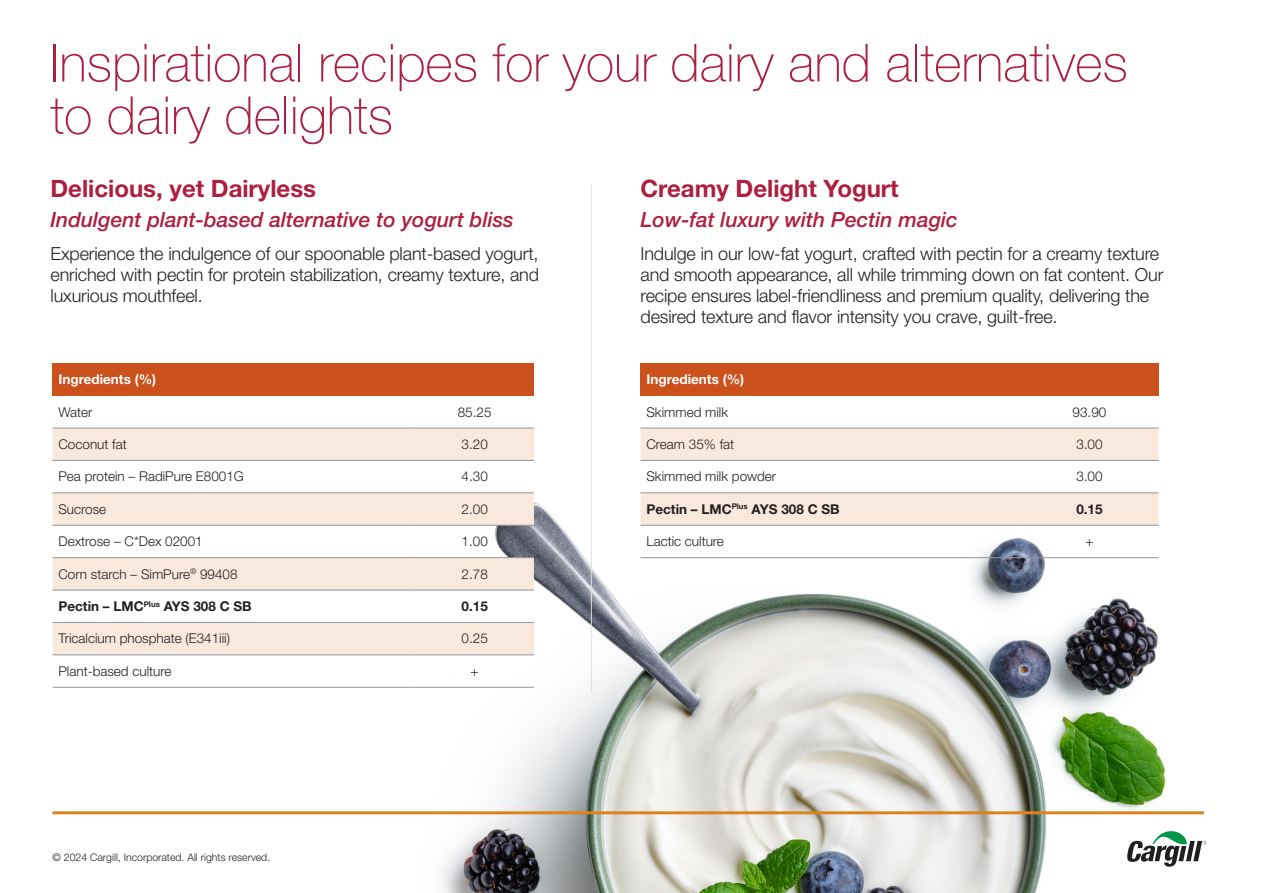
<style>
.page{position:relative;width:1263px;height:893px;background:#fff}
.page>*{position:absolute;margin:0;border:0;box-sizing:border-box;transform-origin:0 0}
.t1{font:100 52.5px/52.5px "Helvetica Neue LT Std";color:#ad1f40}
.t2{font:700 24px "Helvetica Neue LT Std";color:#ad1f40}
.t3{font:italic 500 21px "Helvetica Neue LT Std";color:#ad1f40}
.t4{font:300 18px/21px "Helvetica Neue LT Std";letter-spacing:-.01em;color:#231f20;text-align:justify}
.t5{font:300 13.5px "Helvetica Neue LT Std";color:#231f20}
.t6{font:700 13.5px "Helvetica Neue LT Std";color:#231f20}
.t7{font:700 13.5px "Helvetica Neue LT Std";color:#fff}
.t8{font:300 10.5px "Helvetica Neue LT Std";color:#231f20}
</style>
<div class="page">
<img style="left:401px;top:492px;width:806px;height:401px">
<div style="left:53px;top:363px;width:481px;height:33px;background:#cb511c"></div>
<div style="left:53px;top:429px;width:481px;height:31px;background:#f9e9dc"></div>
<svg style="left:53px;top:494px;width:481px;height:161px;fill:#f9e9dc"></svg>
<hr style="left:53px;top:428px;width:362px;height:1px;background:#8f959d">
<hr style="left:415px;top:428px;width:119px;height:1px;background:#8f959d">
<hr style="left:53px;top:460px;width:362px;height:1px;background:#8f959d">
<hr style="left:415px;top:460px;width:119px;height:1px;background:#8f959d">
<hr style="left:53px;top:493px;width:362px;height:1px;background:#8f959d">
<hr style="left:415px;top:493px;width:119px;height:1px;background:#8f959d">
<hr style="left:53px;top:525px;width:362px;height:1px;background:#8f959d">
<hr style="left:415px;top:525px;width:119px;height:1px;background:#8f959d">
<hr style="left:53px;top:557px;width:362px;height:1px;background:#8f959d">
<hr style="left:415px;top:557px;width:119px;height:1px;background:#8f959d">
<hr style="left:53px;top:590px;width:362px;height:1px;background:#8f959d">
<hr style="left:415px;top:590px;width:119px;height:1px;background:#8f959d">
<hr style="left:53px;top:622px;width:362px;height:1px;background:#8f959d">
<hr style="left:415px;top:622px;width:119px;height:1px;background:#8f959d">
<hr style="left:53px;top:655px;width:362px;height:1px;background:#8f959d">
<hr style="left:415px;top:655px;width:119px;height:1px;background:#8f959d">
<hr style="left:53px;top:687px;width:362px;height:1px;background:#8f959d">
<hr style="left:415px;top:687px;width:119px;height:1px;background:#8f959d">
<div style="left:640px;top:363px;width:519px;height:33px;background:#cb511c"></div>
<div style="left:640px;top:429px;width:519px;height:31px;background:#f9e9dc"></div>
<div style="left:640px;top:494px;width:519px;height:31px;background:#f9e9dc"></div>
<hr style="left:640px;top:428px;width:380px;height:1px;background:#8f959d">
<hr style="left:1020px;top:428px;width:139px;height:1px;background:#8f959d">
<hr style="left:640px;top:460px;width:380px;height:1px;background:#8f959d">
<hr style="left:1020px;top:460px;width:139px;height:1px;background:#8f959d">
<hr style="left:640px;top:493px;width:380px;height:1px;background:#8f959d">
<hr style="left:1020px;top:493px;width:139px;height:1px;background:#8f959d">
<hr style="left:640px;top:525px;width:380px;height:1px;background:#8f959d">
<hr style="left:1020px;top:525px;width:139px;height:1px;background:#8f959d">
<hr style="left:640px;top:557px;width:380px;height:1px;background:#8f959d">
<hr style="left:1020px;top:557px;width:139px;height:1px;background:#8f959d">
<hr style="left:591px;top:184px;width:1px;height:508px;background:#dfe1e0">
<hr style="left:53px;top:811px;width:1151px;height:3px;background:#dd831e">
<svg style="left:1127px;top:829px;width:79px;height:38px"></svg>
<p class="t1" style="left:50px;top:36px;width:1079px">Inspirational recipes for your dairy and alternatives to dairy delights</p>
<p class="t2" style="left:50px;top:174px;width:267px">Delicious, yet Dairyless</p>
<p class="t3" style="left:50px;top:207px;width:465px">Indulgent plant-based alternative to yogurt bliss</p>
<p class="t4" style="left:50px;top:243px;width:490px">Experience the indulgence of our spoonable plant-based yogurt, enriched with pectin for protein stabilization, creamy texture, and luxurious mouthfeel.</p>
<p class="t2" style="left:640px;top:174px;width:260px">Creamy Delight Yogurt</p>
<p class="t3" style="left:640px;top:207px;width:319px">Low-fat luxury with Pectin magic</p>
<p class="t4" style="left:640px;top:243px;width:524px;text-align:left">Indulge in our low-fat yogurt, crafted with pectin for a creamy texture and smooth appearance, all while trimming down on fat content. Our recipe ensures label-friendliness and premium quality, delivering the desired texture and flavor intensity you crave, guilt-free.</p>
<p class="t7" style="left:58px;top:371px;width:99px">Ingredients (%)</p>
<p class="t5" style="left:58px;top:404px;width:36px">Water</p>
<p class="t5" style="left:458px;top:404px;width:35px">85.25</p>
<p class="t5" style="left:58px;top:436px;width:70px">Coconut fat</p>
<p class="t5" style="left:462px;top:436px;width:28px">3.20</p>
<p class="t5" style="left:58px;top:468px;width:187px">Pea protein – RadiPure E8001G</p>
<p class="t5" style="left:462px;top:468px;width:28px">4.30</p>
<p class="t5" style="left:58px;top:501px;width:49px">Sucrose</p>
<p class="t5" style="left:462px;top:501px;width:28px">2.00</p>
<p class="t5" style="left:58px;top:533px;width:146px">Dextrose – C*Dex 02001</p>
<p class="t5" style="left:462px;top:533px;width:28px">1.00</p>
<p class="t5" style="left:58px;top:566px;width:181px">Corn starch – SimPure<sup>®</sup> 99408</p>
<p class="t5" style="left:462px;top:566px;width:28px">2.78</p>
<p class="t6" style="left:58px;top:598px;width:195px">Pectin – LMC<sup>Plus</sup> AYS 308 C SB</p>
<p class="t6" style="left:462px;top:598px;width:28px">0.15</p>
<p class="t5" style="left:58px;top:630px;width:173px">Tricalcium phosphate (E341iii)</p>
<p class="t5" style="left:462px;top:630px;width:28px">0.25</p>
<p class="t5" style="left:58px;top:663px;width:115px">Plant-based culture</p>
<p class="t5" style="left:471px;top:663px;width:10px">+</p>
<p class="t8" style="left:53px;top:850px;width:219px">© 2024 Cargill, Incorporated. All rights reserved.</p>
<p class="t7" style="left:646px;top:371px;width:99px">Ingredients (%)</p>
<p class="t5" style="left:646px;top:404px;width:83px">Skimmed milk</p>
<p class="t5" style="left:1072px;top:404px;width:35px">93.90</p>
<p class="t5" style="left:646px;top:436px;width:89px">Cream 35% fat</p>
<p class="t5" style="left:1076px;top:436px;width:28px">3.00</p>
<p class="t5" style="left:646px;top:468px;width:131px">Skimmed milk powder</p>
<p class="t5" style="left:1076px;top:468px;width:28px">3.00</p>
<p class="t6" style="left:646px;top:501px;width:195px">Pectin – LMC<sup>Plus</sup> AYS 308 C SB</p>
<p class="t6" style="left:1076px;top:501px;width:28px">0.15</p>
<p class="t5" style="left:646px;top:533px;width:79px">Lactic culture</p>
<p class="t5" style="left:1085px;top:533px;width:10px">+</p>
</div>
